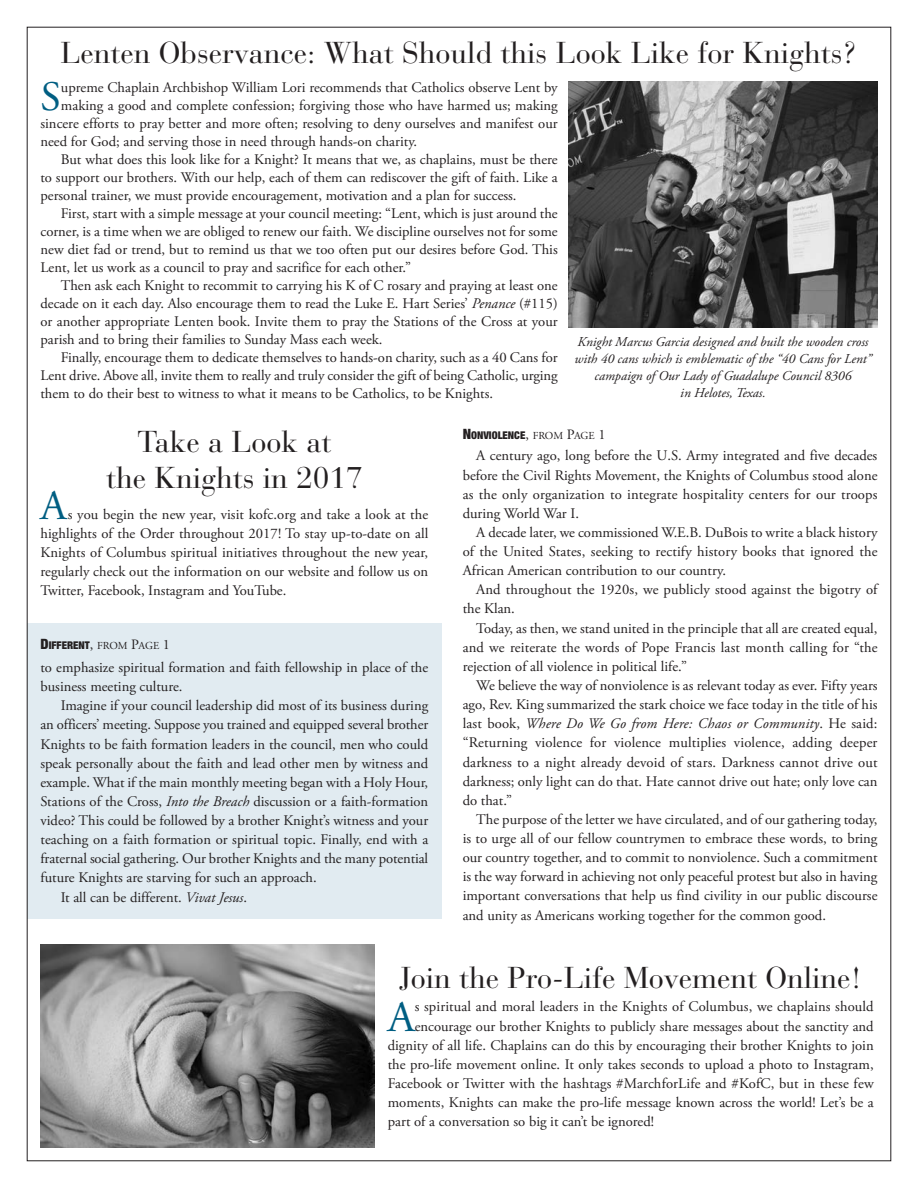
<style>
.page{position:relative;width:918px;height:1188px;background:#fff}
.page>*{position:absolute;margin:0;border:0;box-sizing:border-box;transform-origin:0 0}
.t1{font:43.65px "Adobe Garamond Pro";color:#005e82}
.t2{font:42px "Adobe Garamond Pro";color:#005e82}
.t3{font:41.85px "Adobe Garamond Pro";color:#005e82}
.t4{font:30px/36px "Bauer Bodoni";color:#231f20;text-align:center}
.t5{font:14.7px/19.2px "Adobe Garamond Pro";color:#231f20;text-align:justify}
.t6{font:italic 13.5px/17.2px "Adobe Garamond Pro";color:#231f20;text-align:center}
.t7{font:900 condensed 10.65px "Helvetica Neue";color:#231f20}
.s1{font-style:italic}
.s2{font-size:14.25px}
.s3{font-family:"Adobe Garamond Pro";font-weight:400;font-stretch:normal;font-size:14.25px}
.s4{font-family:"Adobe Garamond Pro";font-weight:400;font-stretch:normal}
</style>
<div class="page">
<div style="left:27px;top:623px;width:415px;height:296px;background:#e1ebf1"></div>
<img style="left:40px;top:944px;width:334px;height:203px">
<img style="left:569px;top:81px;width:309px;height:246px">
<h3 class="t4" style="left:61px;top:38px;width:798px">Lenten Observance: What Should this Look Like for Knights?</h3>
<h3 class="t3" style="left:40px;top:80px;width:22px">S</h3>
<p class="t5" style="left:61px;top:79px;width:498px">upreme Chaplain Archbishop William Lori recommends that Catholics observe Lent by</p>
<p class="t5" style="left:61px;top:97px;width:498px">making a good and complete confession; forgiving those who have harmed us; making</p>
<p class="t5" style="left:41px;top:115px;width:519px">sincere efforts to pray better and more often; resolving to deny ourselves and manifest our</p>
<p class="t5" style="left:41px;top:133px;width:378px">need for God; and serving those in need through hands-on charity.</p>
<p class="t5" style="left:61px;top:151px;width:499px">But what does this look like for a Knight? It means that we, as chaplains, must be there</p>
<p class="t5" style="left:41px;top:169px;width:519px">to support our brothers. With our help, each of them can rediscover the gift of faith. Like a</p>
<p class="t5" style="left:41px;top:187px;width:478px">personal trainer, we must provide encouragement, motivation and a plan for success.</p>
<p class="t5" style="left:61px;top:205px;width:499px">First, start with a simple message at your council meeting: “Lent, which is just around the</p>
<p class="t5" style="left:41px;top:223px;width:519px">corner, is a time when we are obliged to renew our faith. We discipline ourselves not for some</p>
<p class="t5" style="left:41px;top:241px;width:519px">new diet fad or trend, but to remind us that we too often put our desires before God. This</p>
<p class="t5" style="left:41px;top:259px;width:372px">Lent, let us work as a council to pray and sacrifice for each other.”</p>
<p class="t5" style="left:61px;top:277px;width:499px">Then ask each Knight to recommit to carrying his K of C rosary and praying at least one</p>
<p class="t5" style="left:41px;top:295px;width:519px">decade on it each day. Also encourage them to read the Luke E. Hart Series’ <span class="s1">Penance</span> (#115)</p>
<p class="t5" style="left:41px;top:313px;width:519px">or another appropriate Lenten book. Invite them to pray the Stations of the Cross at your</p>
<p class="t5" style="left:41px;top:331px;width:344px">parish and to bring their families to Sunday Mass each week.</p>
<p class="t5" style="left:61px;top:349px;width:499px">Finally, encourage them to dedicate themselves to hands-on charity, such as a 40 Cans for</p>
<p class="t5" style="left:41px;top:367px;width:519px">Lent drive. Above all, invite them to really and truly consider the gift of being Catholic, urging</p>
<p class="t5" style="left:41px;top:385px;width:454px">them to do their best to witness to what it means to be Catholics, to be Knights.</p>
<p class="t7" style="left:463px;top:427px;width:144px"><span class="s2">N</span>ONVIOLENCE<span class="s3">,</span> <span class="s4">FROM</span> <span class="s3">P</span><span class="s4">AGE</span> <span class="s3">1</span></p>
<p class="t6" style="left:574px;top:334px;width:299px">Knight Marcus Garcia designed and built the wooden cross with 40 cans which is emblematic of the “40 Cans for Lent” campaign of Our Lady of Guadalupe Council 8306<br>in Helotes, Texas.</p>
<h3 class="t4" style="left:106px;top:428px;width:258px">Take a Look at<br>the Knights in 2017</h3>
<p class="t5" style="left:40px;top:506px;width:389px;text-indent:27px">s you begin the new year, visit kofc.org and take a look at the highlights of the Order throughout 2017! To stay up-to-date on all Knights of Columbus spiritual initiatives throughout the new year, regularly check out the information on our website and follow us on Twitter, Facebook, Instagram and YouTube.</p>
<p class="t5" style="left:463px;top:448px;width:416px;text-indent:13px">A century ago, long before the U.S. Army integrated and five decades before the Civil Rights Movement, the Knights of Columbus stood alone as the only organization to integrate hospitality centers for our troops during World War I.</p>
<p class="t5" style="left:463px;top:524px;width:416px;text-indent:13px">A decade later, we commissioned W.E.B. DuBois to write a black history of the United States, seeking to rectify history books that ignored the African American contribution to our country.</p>
<p class="t5" style="left:463px;top:581px;width:416px;text-indent:13px">And throughout the 1920s, we publicly stood against the bigotry of the Klan.</p>
<p class="t5" style="left:463px;top:620px;width:416px;text-indent:13px">Today, as then, we stand united in the principle that all are created equal, and we reiterate the words of Pope Francis last month calling for “the rejection of all violence in political life.”</p>
<p class="t5" style="left:463px;top:677px;width:416px;text-indent:13px">We believe the way of nonviolence is as relevant today as ever. Fifty years ago, Rev. King summarized the stark choice we face today in the title of his last book, <span class="s1">Where Do We Go from Here: Chaos or Community</span>. He said: “Returning violence for violence multiplies violence, adding deeper darkness to a night already devoid of stars. Darkness cannot drive out darkness; only light can do that. Hate cannot drive out hate; only love can do that.”</p>
<p class="t5" style="left:463px;top:811px;width:416px;text-indent:13px">The purpose of the letter we have circulated, and of our gathering today, is to urge all of our fellow countrymen to embrace these words, to bring our country together, and to commit to nonviolence. Such a commitment is the way forward in achieving not only peaceful protest but also in having important conversations that help us find civility in our public discourse and unity as Americans working together for the common good.</p>
<h2 class="t2" style="left:40px;top:489px;width:28px">A</h2>
<p class="t7" style="left:41px;top:636px;width:131px"><span class="s2">D</span>IFFERENT<span class="s3">,</span> <span class="s4">FROM</span> <span class="s3">P</span><span class="s4">AGE</span> <span class="s3">1</span></p>
<p class="t5" style="left:40px;top:659px;width:389px">to emphasize spiritual formation and faith fellowship in place of the business meeting culture.</p>
<p class="t5" style="left:61px;top:697px;width:369px">Imagine if your council leadership did most of its business during</p>
<p class="t5" style="left:40px;top:716px;width:389px">an officers’ meeting. Suppose you trained and equipped several brother</p>
<p class="t5" style="left:40px;top:736px;width:389px">Knights to be faith formation leaders in the council, men who could</p>
<p class="t5" style="left:40px;top:755px;width:389px">speak personally about the faith and lead other men by witness and</p>
<p class="t5" style="left:40px;top:774px;width:389px">example. What if the main monthly meeting began with a Holy Hour,</p>
<p class="t5" style="left:40px;top:793px;width:389px">Stations of the Cross, <span class="s1">Into the Breach</span> discussion or a faith-formation</p>
<p class="t5" style="left:40px;top:812px;width:389px">video? This could be followed by a brother Knight’s witness and your</p>
<p class="t5" style="left:41px;top:831px;width:389px">teaching on a faith formation or spiritual topic. Finally, end with a</p>
<p class="t5" style="left:40px;top:850px;width:389px">fraternal social gathering. Our brother Knights and the many potential</p>
<p class="t5" style="left:40px;top:870px;width:278px">future Knights are starving for such an approach.</p>
<p class="t5" style="left:61px;top:889px;width:188px">It all can be different. <span class="s1">Vivat Jesus</span>.</p>
<h3 class="t4" style="left:399px;top:964px;width:465px">Join the Pro-Life Movement Online!</h3>
<h1 class="t1" style="left:388px;top:1000px;width:29px">A</h1>
<p class="t5" style="left:415px;top:998px;width:460px">s spiritual and moral leaders in the Knights of Columbus, we chaplains should</p>
<p class="t5" style="left:415px;top:1018px;width:461px">encourage our brother Knights to publicly share messages about the sanctity and</p>
<p class="t5" style="left:388px;top:1037px;width:487px">dignity of all life. Chaplains can do this by encouraging their brother Knights to join</p>
<p class="t5" style="left:388px;top:1056px;width:487px">the pro-life movement online. It only takes seconds to upload a photo to Instagram,</p>
<p class="t5" style="left:388px;top:1075px;width:488px">Facebook or Twitter with the hashtags #MarchforLife and #KofC, but in these few</p>
<p class="t5" style="left:388px;top:1094px;width:487px">moments, Knights can make the pro-life message known across the world! Let’s be a</p>
<p class="t5" style="left:388px;top:1113px;width:268px">part of a conversation so big it can’t be ignored!</p>
</div>
